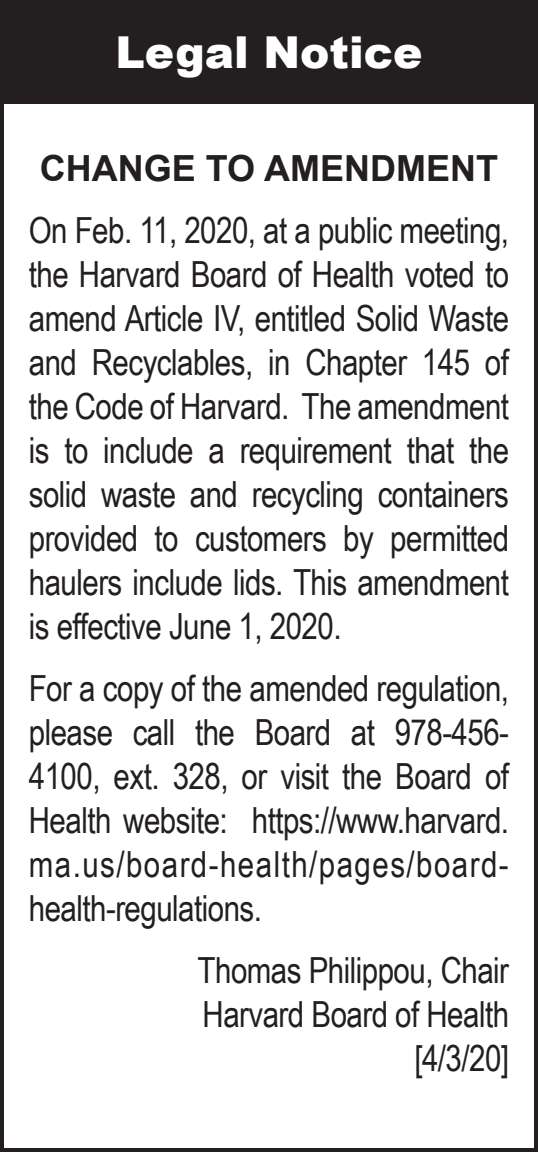
<style>
.page{position:relative;width:538px;height:1152px;background:#fff}
.page>*{position:absolute;margin:0;border:0;box-sizing:border-box;transform-origin:0 0}
.t1{font:900 44px "Arial";color:#fff}
.t2{font:36px/44px "Arial Narrow";letter-spacing:-.015em;color:#231f20;text-align:justify}
.t3{font:700 36px "Arial";color:#231f20}
</style>
<div class="page">
<div style="left:0;top:0;width:538px;height:1152px;border:4px solid #231f20"></div>
<div style="left:0;top:0;width:538px;height:104px;background:#231f20"></div>
<p class="t1" style="left:116px;top:20px;width:308px">Legal Notice</p>
<p class="t3" style="left:40px;top:145px;width:459px">CHANGE TO AMENDMENT</p>
<p class="t2" style="left:29px;top:207px;width:482px">On Feb. 11, 2020, at a public meeting, the Harvard Board of Health voted to amend Article IV, entitled Solid Waste and Recyclables, in Chapter 145 of the Code of Harvard. The amendment is to include a requirement that the solid waste and recycling containers provided to customers by permitted haulers include lids. This amendment is effective June 1, 2020.</p>
<p class="t2" style="left:29px;top:665px;width:482px">For a copy of the amended regulation, please call the Board at 978-456- 4100, ext. 328, or visit the Board of Health website: https://www.harvard. ma.us/board-health/pages/board&shy;health-regulations.</p>
<p class="t2" style="left:198px;top:947px;width:313px">Thomas Philippou, Chair</p>
<p class="t2" style="left:202px;top:991px;width:308px">Harvard Board of Health</p>
<p class="t2" style="left:414px;top:1035px;width:96px">[4/3/20]</p>
</div>
